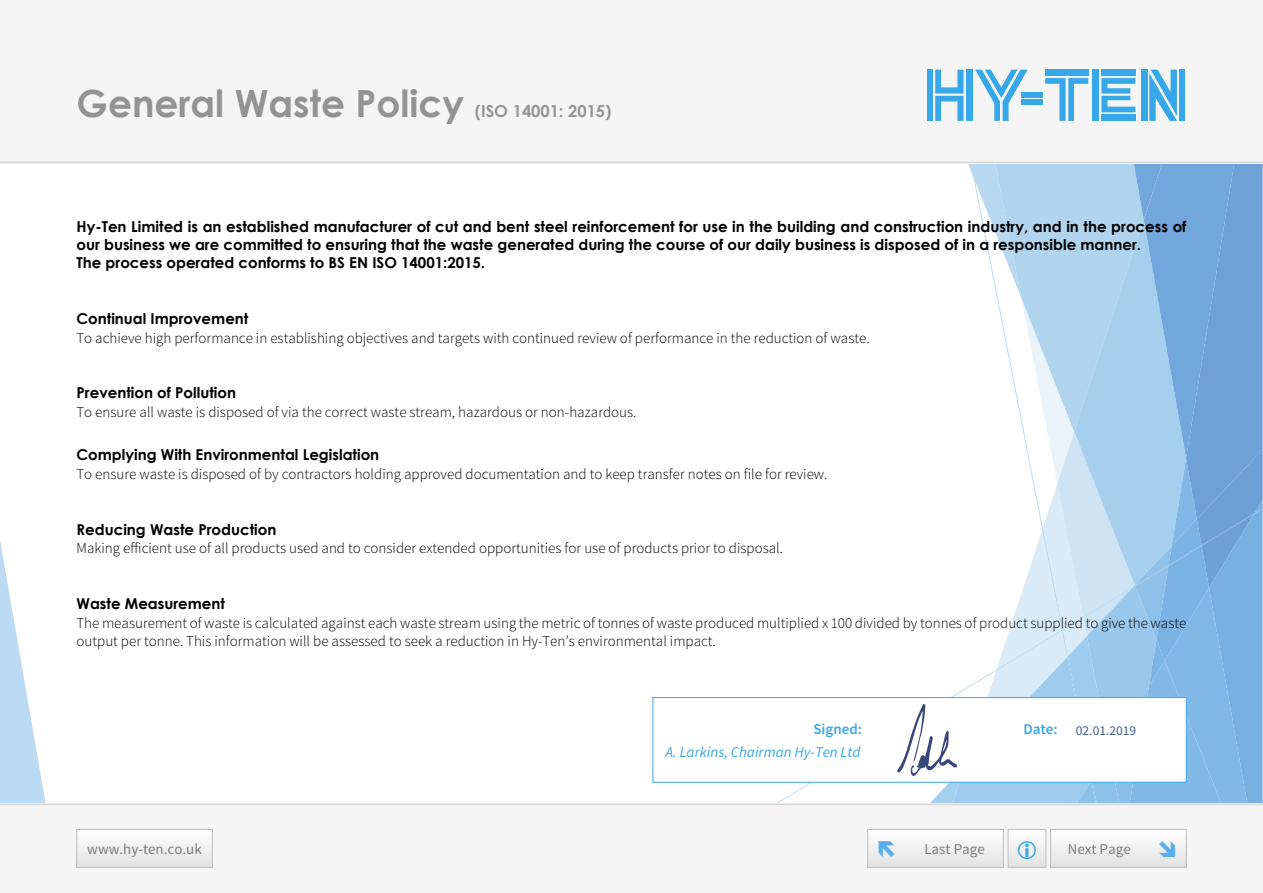
<style>
.page{position:relative;width:1263px;height:893px;background:#fff}
.page>*{position:absolute;margin:0;border:0;box-sizing:border-box;transform-origin:0 0}
.t1{font:700 37.5px "Century Gothic";color:#939393}
.t2{font:700 16.5px "Century Gothic";color:#939393}
.t3{font:300 15px/18.8px "Source Sans Pro";color:#000}
.t4{font:700 15px/18px "Century Gothic";color:#000}
.t5{font:15px "Source Sans Pro";color:#7c7c7c}
.t6{font:italic 15px "Source Sans Pro";color:#36a7e9}
.t7{font:600 15px "Source Sans Pro";color:#36a7e9}
.t8{font:13.5px "Source Sans Pro";color:#425e91}
</style>
<div class="page">
<svg style="left:0;top:541px;width:46px;height:263px"></svg>
<div style="left:0;top:0;width:1263px;height:163px;background:#f5f5f5"></div>
<hr style="left:0;top:162px;width:1263px;height:1px;background:#d6d6d6">
<div style="left:927px;top:70px;width:5px;height:51px;background:#36a7e9"></div>
<svg style="left:935px;top:70px;width:28px;height:51px"></svg>
<div style="left:966px;top:70px;width:6px;height:51px;background:#36a7e9"></div>
<svg style="left:975px;top:70px;width:53px;height:51px"></svg>
<div style="left:1021px;top:92px;width:21px;height:5px;background:#36a7e9"></div>
<div style="left:1021px;top:99px;width:21px;height:6px;background:#36a7e9"></div>
<div style="left:1045px;top:70px;width:43px;height:6px;background:#36a7e9"></div>
<svg style="left:1045px;top:78px;width:43px;height:43px"></svg>
<div style="left:1093px;top:70px;width:6px;height:51px;background:#36a7e9"></div>
<div style="left:1101px;top:70px;width:34px;height:6px;background:#36a7e9"></div>
<svg style="left:1101px;top:78px;width:34px;height:34px"></svg>
<div style="left:1101px;top:115px;width:34px;height:6px;background:#36a7e9"></div>
<div style="left:1141px;top:70px;width:6px;height:51px;background:#36a7e9"></div>
<svg style="left:1149px;top:70px;width:28px;height:51px"></svg>
<div style="left:1179px;top:70px;width:6px;height:51px;background:#36a7e9"></div>
<div style="left:0;top:804px;width:1263px;height:89px;background:#f5f5f5"></div>
<hr style="left:0;top:804px;width:1263px;height:1px;background:#d6d6d6">
<div style="left:77px;top:829px;width:135px;height:38px;background:linear-gradient(to right,#f1f1f1,#f1f1f1)"></div>
<div style="left:77px;top:829px;width:136px;height:38px;border:1px solid #bcbcbc"></div>
<svg style="left:1010px;top:856px;width:34px;height:9px"></svg>
<div style="left:1008px;top:829px;width:38px;height:38px;border:1px solid #bcbcbc"></div>
<div style="left:1050px;top:829px;width:136px;height:38px;background:linear-gradient(to right,#f1f1f1,#f1f1f1)"></div>
<div style="left:1050px;top:829px;width:136px;height:38px;border:1px solid #bcbcbc"></div>
<div style="left:868px;top:829px;width:135px;height:38px;background:linear-gradient(to right,#f1f1f1,#f1f1f1)"></div>
<div style="left:867px;top:829px;width:136px;height:38px;border:1px solid #bcbcbc"></div>
<div style="left:653px;top:697px;width:533px;height:85px;background:#fff;border:1px solid #36a7e9"></div>
<svg style="left:769px;top:163px;width:494px;height:641px"></svg>
<svg style="left:879px;top:841px;width:15px;height:16px"></svg>
<svg style="left:1018px;top:856px;width:18px;height:4px"></svg>
<svg style="left:1159px;top:841px;width:16px;height:16px"></svg>
<h1 class="t1" style="left:77px;top:80px;width:389px">General Waste Policy</h1>
<p class="t2" style="left:475px;top:101px;width:138px">(ISO 14001: 2015)</p>
<p class="t4" style="left:77px;top:218px;width:1111px">Hy-Ten Limited is an established manufacturer of cut and bent steel reinforcement for use in the building and construction industry, and in the process of our business we are committed to ensuring that the waste generated during the course of our daily business is disposed of in a responsible manner.<br>The process operated conforms to BS EN ISO 14001:2015.</p>
<p class="t4" style="left:77px;top:309px;width:173px">Continual Improvement</p>
<p class="t3" style="left:77px;top:328px;width:794px">To achieve high performance in establishing objectives and targets with continued review of performance in the reduction of waste.</p>
<p class="t4" style="left:77px;top:383px;width:161px">Prevention of Pollution</p>
<p class="t3" style="left:77px;top:403px;width:561px">To ensure all waste is disposed of via the correct waste stream, hazardous or non-hazardous.</p>
<p class="t4" style="left:77px;top:446px;width:304px">Complying With Environmental Legislation</p>
<p class="t3" style="left:77px;top:465px;width:752px">To ensure waste is disposed of by contractors holding approved documentation and to keep transfer notes on file for review.</p>
<p class="t4" style="left:77px;top:520px;width:201px">Reducing Waste Production</p>
<p class="t3" style="left:77px;top:539px;width:708px">Making efficient use of all products used and to consider extended opportunities for use of products prior to disposal.</p>
<p class="t4" style="left:77px;top:594px;width:150px">Waste Measurement</p>
<p class="t3" style="left:77px;top:613px;width:1111px">The measurement of waste is calculated against each waste stream using the metric of tonnes of waste produced multiplied x 100 divided by tonnes of product supplied to give the waste output per tonne. This information will be assessed to seek a reduction in Hy-Ten’s environmental impact.</p>
<p class="t7" style="left:813px;top:720px;width:50px">Signed:</p>
<p class="t7" style="left:1023px;top:720px;width:36px">Date:</p>
<p class="t6" style="left:665px;top:742px;width:196px">A. Larkins, Chairman Hy-Ten Ltd</p>
<p class="t8" style="left:1076px;top:722px;width:62px">02.01.2019</p>
<p class="t5" style="left:87px;top:840px;width:116px">www.hy-ten.co.uk</p>
<p class="t5" style="left:924px;top:840px;width:62px">Last Page</p>
<p class="t5" style="left:1068px;top:840px;width:65px">Next Page</p>
</div>
